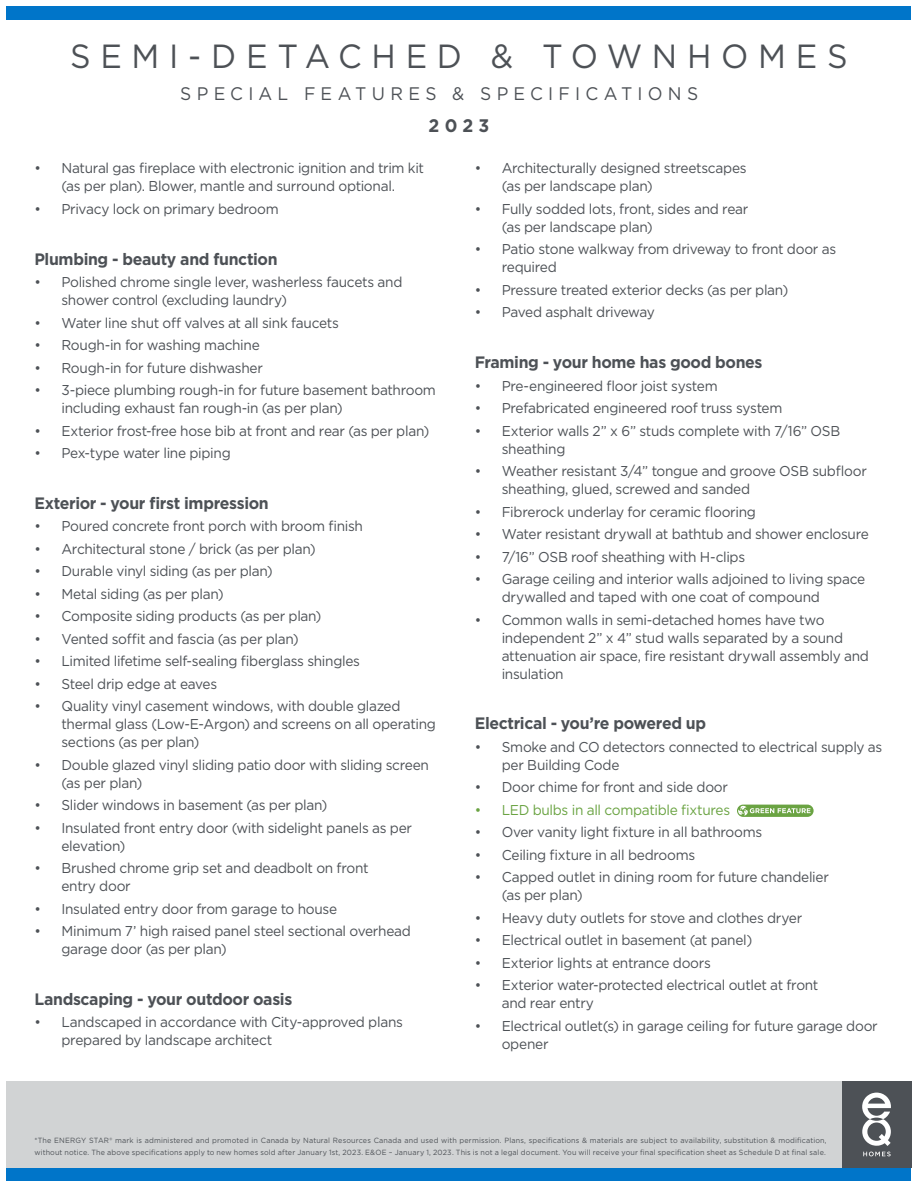
<style>
.page{position:relative;width:918px;height:1188px;background:#fff}
.page>*{position:absolute;margin:0;border:0;box-sizing:border-box;transform-origin:0 0}
.t1{font:33.45px "Gotham";letter-spacing:.3em;color:#4d5156;scale:.96 1}
.t2{font:18.15px "Gotham";letter-spacing:.3em;color:#4d5156;scale:.96 1}
.t3{font:700 18.15px "Gotham";color:#4d5156;scale:.96 1}
.t4{font:700 16.5px "Gotham";letter-spacing:-.02em;color:#4d5156;scale:.96 1}
.t5{font:14.25px/18px "Gotham";letter-spacing:-.02em;color:#4d5156;scale:.96 1}
.t6{font:14.25px "Gotham";letter-spacing:-.025em;color:#6aa342;scale:.96 1}
.t7{font:7.5px/12px "Gotham";letter-spacing:.02em;color:#4d5156;scale:.96 1}
</style>
<div class="page">
<svg style="left:737px;top:805px;width:77px;height:12px"></svg>
<svg style="left:738px;top:806px;width:73px;height:10px"></svg>
<div style="left:7px;top:7px;width:904px;height:13px;background:#0075c9"></div>
<div style="left:7px;top:1168px;width:904px;height:13px;background:#0075c9"></div>
<div style="left:7px;top:1081px;width:835px;height:87px;background:#d1d3d4"></div>
<div style="left:842px;top:1081px;width:69px;height:87px;background:#4d5156"></div>
<svg style="left:863px;top:1152px;width:28px;height:4px"></svg>
<svg style="left:862px;top:1093px;width:29px;height:53px"></svg>
<h1 class="t1" style="left:70px;top:35px;width:811px">SEMI-DETACHED &amp; TOWNHOMES</h1>
<p class="t2" style="left:180px;top:82px;width:541px">SPECIAL FEATURES &amp; SPECIFICATIONS</p>
<p class="t3" style="left:429px;top:114px;width:65px">2023</p>
<p class="t5" style="left:34px;top:159px;width:407px;text-align:center">• Natural gas fireplace with electronic ignition and trim kit (as per plan). Blower, mantle and surround optional.</p>
<p class="t5" style="left:34px;top:200px;width:256px">• Privacy lock on primary bedroom</p>
<p class="t4" style="left:34px;top:248px;width:255px">Plumbing - beauty and function</p>
<p class="t5" style="left:61px;top:273px;width:357px;text-indent:-27px">• Polished chrome single lever, washerless faucets and shower control (excluding laundry)</p>
<p class="t5" style="left:34px;top:313px;width:319px">• Water line shut off valves at all sink faucets</p>
<p class="t5" style="left:34px;top:336px;width:236px">• Rough-in for washing machine</p>
<p class="t5" style="left:34px;top:358px;width:240px">• Rough-in for future dishwasher</p>
<p class="t5" style="left:61px;top:381px;width:392px;text-indent:-27px">• 3-piece plumbing rough-in for future basement bathroom including exhaust fan rough-in (as per plan)</p>
<p class="t5" style="left:34px;top:421px;width:413px">• Exterior frost-free hose bib at front and rear (as per plan)</p>
<p class="t5" style="left:34px;top:444px;width:206px">• Pex-type water line piping</p>
<p class="t4" style="left:34px;top:492px;width:246px">Exterior - your first impression</p>
<p class="t5" style="left:34px;top:517px;width:344px">• Poured concrete front porch with broom finish</p>
<p class="t5" style="left:34px;top:539px;width:295px">• Architectural stone / brick (as per plan)</p>
<p class="t5" style="left:34px;top:562px;width:250px">• Durable vinyl siding (as per plan)</p>
<p class="t5" style="left:34px;top:584px;width:199px">• Metal siding (as per plan)</p>
<p class="t5" style="left:34px;top:607px;width:301px">• Composite siding products (as per plan)</p>
<p class="t5" style="left:34px;top:629px;width:277px">• Vented soffit and fascia (as per plan)</p>
<p class="t5" style="left:34px;top:652px;width:341px">• Limited lifetime self-sealing fiberglass shingles</p>
<p class="t5" style="left:34px;top:674px;width:192px">• Steel drip edge at eaves</p>
<p class="t5" style="left:61px;top:697px;width:392px;text-indent:-27px">• Quality vinyl casement windows, with double glazed thermal glass (Low-E-Argon) and screens on all operating sections (as per plan)</p>
<p class="t5" style="left:61px;top:755px;width:384px;text-indent:-27px">• Double glazed vinyl sliding patio door with sliding screen (as per plan)</p>
<p class="t5" style="left:34px;top:796px;width:307px">• Slider windows in basement (as per plan)</p>
<p class="t5" style="left:61px;top:818px;width:367px;text-indent:-27px">• Insulated front entry door (with sidelight panels as per elevation)</p>
<p class="t5" style="left:61px;top:859px;width:321px;text-indent:-27px">• Brushed chrome grip set and deadbolt on front entry door</p>
<p class="t5" style="left:34px;top:899px;width:317px">• Insulated entry door from garage to house</p>
<p class="t5" style="left:61px;top:922px;width:366px;text-indent:-27px">• Minimum 7’ high raised panel steel sectional overhead garage door (as per plan)</p>
<p class="t4" style="left:34px;top:988px;width:270px">Landscaping - your outdoor oasis</p>
<p class="t5" style="left:61px;top:1013px;width:357px;text-indent:-27px">• Landscaped in accordance with City-approved plans prepared by landscape architect</p>
<p class="t5" style="left:502px;top:159px;width:257px;text-indent:-27px">• Architecturally designed streetscapes (as per landscape plan)</p>
<p class="t5" style="left:502px;top:200px;width:258px;text-indent:-27px">• Fully sodded lots, front, sides and rear (as per landscape plan)</p>
<p class="t5" style="left:502px;top:240px;width:350px;text-indent:-27px">• Patio stone walkway from driveway to front door as required</p>
<p class="t5" style="left:475px;top:281px;width:328px">• Pressure treated exterior decks (as per plan)</p>
<p class="t5" style="left:475px;top:303px;width:189px">• Paved asphalt driveway</p>
<p class="t4" style="left:475px;top:351px;width:301px">Framing - your home has good bones</p>
<p class="t5" style="left:475px;top:376px;width:255px">• Pre-engineered floor joist system</p>
<p class="t5" style="left:475px;top:399px;width:322px">• Prefabricated engineered roof truss system</p>
<p class="t5" style="left:502px;top:421px;width:354px;text-indent:-27px">• Exterior walls 2” x 6” studs complete with 7/16” OSB sheathing</p>
<p class="t5" style="left:502px;top:462px;width:382px;text-indent:-27px">• Weather resistant 3/4” tongue and groove OSB subfloor sheathing, glued, screwed and sanded</p>
<p class="t5" style="left:475px;top:502px;width:294px">• Fibrerock underlay for ceramic flooring</p>
<p class="t5" style="left:475px;top:525px;width:412px">• Water resistant drywall at bathtub and shower enclosure</p>
<p class="t5" style="left:475px;top:547px;width:283px">• 7/16” OSB roof sheathing with H-clips</p>
<p class="t5" style="left:502px;top:570px;width:380px;text-indent:-27px">• Garage ceiling and interior walls adjoined to living space drywalled and taped with one coat of compound</p>
<p class="t5" style="left:502px;top:610px;width:384px;text-indent:-27px">• Common walls in semi-detached homes have two independent 2” x 4” stud walls separated by a sound attenuation air space, fire resistant drywall assembly and insulation</p>
<p class="t4" style="left:475px;top:712px;width:243px">Electrical - you’re powered up</p>
<p class="t5" style="left:502px;top:737px;width:398px;text-indent:-27px">• Smoke and CO detectors connected to electrical supply as per Building Code</p>
<p class="t5" style="left:475px;top:778px;width:265px">• Door chime for front and side door</p>
<p class="t6" style="left:475px;top:801px;width:268px">• LED bulbs in all compatible fixtures</p>
<p class="t5" style="left:475px;top:823px;width:301px">• Over vanity light fixture in all bathrooms</p>
<p class="t5" style="left:475px;top:845px;width:231px">• Ceiling fixture in all bedrooms</p>
<p class="t5" style="left:502px;top:868px;width:342px;text-indent:-27px">• Capped outlet in dining room for future chandelier (as per plan)</p>
<p class="t5" style="left:475px;top:908px;width:343px">• Heavy duty outlets for stove and clothes dryer</p>
<p class="t5" style="left:475px;top:931px;width:291px">• Electrical outlet in basement (at panel)</p>
<p class="t5" style="left:475px;top:953px;width:248px">• Exterior lights at entrance doors</p>
<p class="t5" style="left:502px;top:976px;width:331px;text-indent:-27px">• Exterior water-protected electrical outlet at front and rear entry</p>
<p class="t5" style="left:502px;top:1016px;width:393px;text-indent:-27px">• Electrical outlet(s) in garage ceiling for future garage door opener</p>
<p class="t7" style="left:34px;top:1134px;width:827px">*The ENERGY STAR® mark is administered and promoted in Canada by Natural Resources Canada and used with permission. Plans, specifications &amp; materials are subject to availability, substitution &amp; modification, without notice. The above specifications apply to new homes sold after January 1st, 2023. E&amp;OE – January 1, 2023. This is not a legal document. You will receive your final specification sheet as Schedule D at final sale.</p>
</div>
